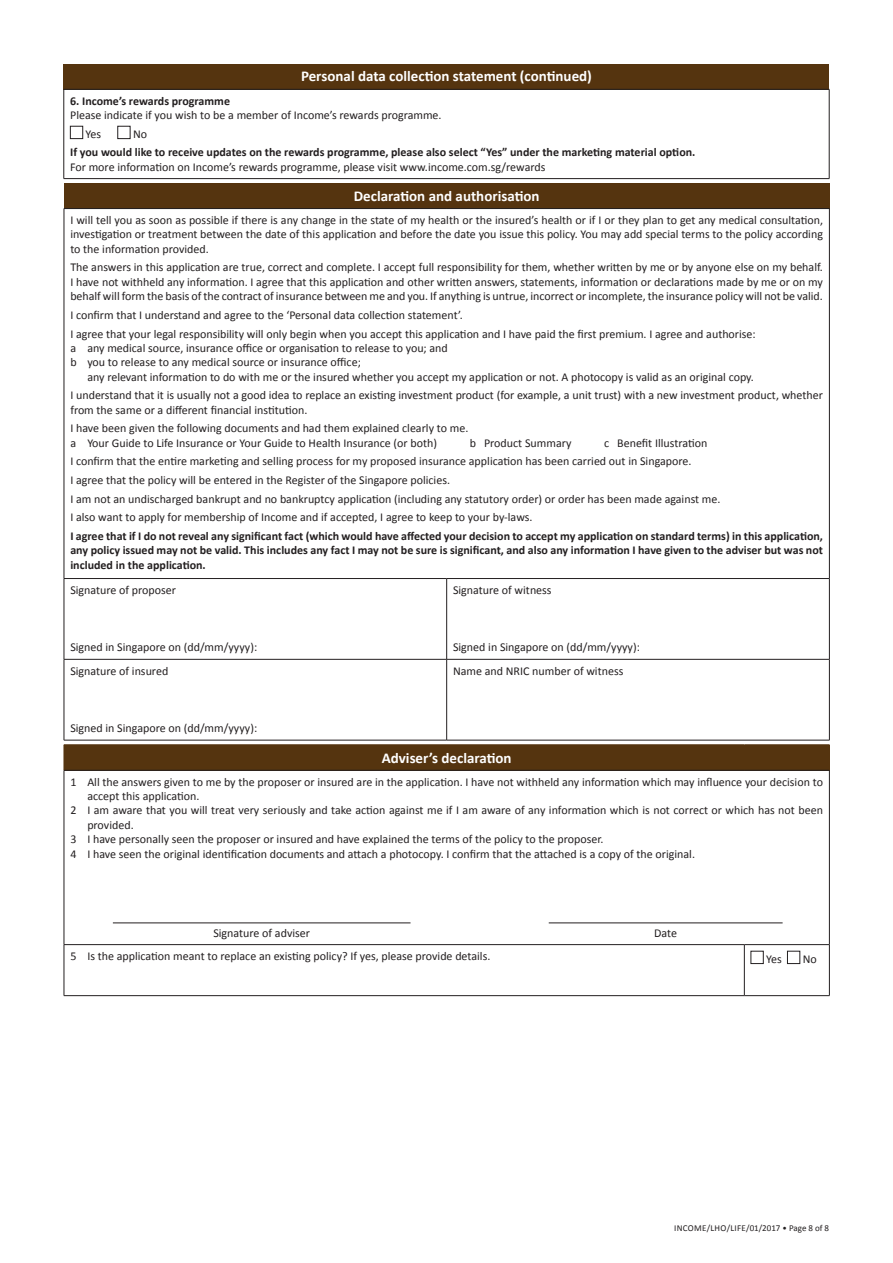
<style>
.page{position:relative;width:893px;height:1263px;background:#fff}
.page>*{position:absolute;margin:0;border:0;box-sizing:border-box;transform-origin:0 0}
.t1{font:700 15px "Calibri";color:#fff}
.t2{font:12px/18.6px "Calibri";color:#231f20}
.t3{font:700 12px/14.4px "Calibri";color:#231f20;text-align:justify}
.t4{font:9px "Calibri";letter-spacing:.035em;color:#231f20}
</style>
<div class="page">
<div style="left:64px;top:745px;width:765px;height:25px;background:#55340f"></div>
<hr style="left:64px;top:770px;width:1px;height:174px;background:#231f20">
<hr style="left:829px;top:770px;width:1px;height:174px;background:#231f20">
<hr style="left:64px;top:944px;width:680px;height:1px;background:#231f20">
<hr style="left:64px;top:945px;width:1px;height:50px;background:#231f20">
<hr style="left:744px;top:944px;width:86px;height:1px;background:#231f20">
<hr style="left:744px;top:945px;width:1px;height:50px;background:#231f20">
<hr style="left:829px;top:945px;width:1px;height:50px;background:#231f20">
<hr style="left:64px;top:995px;width:680px;height:1px;background:#231f20">
<hr style="left:744px;top:995px;width:86px;height:1px;background:#231f20">
<hr style="left:64px;top:770px;width:680px;height:1px;background:#231f20">
<hr style="left:744px;top:770px;width:86px;height:1px;background:#231f20">
<hr style="left:64px;top:744px;width:680px;height:1px;background:#55340f">
<hr style="left:744px;top:744px;width:86px;height:1px;background:#55340f">
<svg style="left:829px;top:745px;width:1px;height:25px"></svg>
<hr style="left:113px;top:923px;width:298px;height:1px;background:#231f20">
<hr style="left:549px;top:923px;width:234px;height:1px;background:#231f20">
<div style="left:751px;top:951px;width:12px;height:13px;border:1px solid #231f20"></div>
<div style="left:787px;top:951px;width:13px;height:13px;border:1px solid #231f20"></div>
<div style="left:64px;top:183px;width:765px;height:26px;background:#55340f"></div>
<hr style="left:446px;top:579px;width:1px;height:80px;background:#231f20">
<hr style="left:446px;top:659px;width:1px;height:81px;background:#231f20">
<hr style="left:64px;top:208px;width:383px;height:1px;background:#231f20">
<hr style="left:64px;top:209px;width:1px;height:369px;background:#231f20">
<hr style="left:447px;top:208px;width:383px;height:1px;background:#231f20">
<hr style="left:829px;top:209px;width:1px;height:369px;background:#231f20">
<hr style="left:64px;top:578px;width:383px;height:1px;background:#231f20">
<hr style="left:64px;top:579px;width:1px;height:80px;background:#231f20">
<hr style="left:447px;top:578px;width:383px;height:1px;background:#231f20">
<hr style="left:829px;top:579px;width:1px;height:80px;background:#231f20">
<hr style="left:64px;top:659px;width:383px;height:1px;background:#231f20">
<hr style="left:64px;top:659px;width:1px;height:81px;background:#231f20">
<hr style="left:447px;top:659px;width:383px;height:1px;background:#231f20">
<hr style="left:829px;top:659px;width:1px;height:81px;background:#231f20">
<hr style="left:64px;top:740px;width:383px;height:1px;background:#231f20">
<hr style="left:447px;top:740px;width:383px;height:1px;background:#231f20">
<div style="left:64px;top:64px;width:765px;height:25px;background:#55340f"></div>
<hr style="left:64px;top:89px;width:765px;height:1px;background:#231f20">
<hr style="left:64px;top:89px;width:1px;height:89px;background:#231f20">
<hr style="left:829px;top:89px;width:1px;height:89px;background:#231f20">
<hr style="left:64px;top:178px;width:765px;height:1px;background:#231f20">
<div style="left:70px;top:126px;width:13px;height:13px;border:1px solid #231f20"></div>
<div style="left:118px;top:126px;width:12px;height:13px;border:1px solid #231f20"></div>
<p class="t1" style="left:301px;top:67px;width:292px">Personal data collection statement (continued)</p>
<p class="t3" style="left:70px;top:93px;width:161px">6. Income’s rewards programme</p>
<p class="t2" style="left:86px;top:106px;width:357px;text-indent:-15px">Please indicate if you wish to be a member of Income’s rewards programme.<br>Yes</p>
<p class="t2" style="left:133px;top:124px;width:16px">No</p>
<p class="t3" style="left:70px;top:145px;width:627px">If you would like to receive updates on the rewards programme, please also select “Yes” under the marketing material option.</p>
<p class="t2" style="left:70px;top:158px;width:477px">For more information on Income’s rewards programme, please visit www.income.com.sg/rewards</p>
<p class="t1" style="left:354px;top:186px;width:187px">Declaration and authorisation</p>
<p class="t2" style="left:70px;top:213px;width:754px;line-height:14.4px;text-align:justify">I will tell you as soon as possible if there is any change in the state of my health or the insured’s health or if I or they plan to get any medical consultation, investigation or treatment between the date of this application and before the date you issue this policy. You may add special terms to the policy according to the information provided.</p>
<p class="t2" style="left:70px;top:260px;width:754px;line-height:14.4px;text-align:justify">The answers in this application are true, correct and complete. I accept full responsibility for them, whether written by me or by anyone else on my behalf.<br>I have not withheld any information. I agree that this application and other written answers, statements, information or declarations made by me or on my behalf will form the basis of the contract of insurance between me and you. If anything is untrue, incorrect or incomplete, the insurance policy will not be valid.</p>
<p class="t2" style="left:70px;top:306px;width:687px">I confirm that I understand and agree to the ‘Personal data collection statement’.<br>I agree that your legal responsibility will only begin when you accept this application and I have paid the first premium. I agree and authorise:</p>
<p class="t2" style="left:70px;top:341px;width:379px;line-height:14.4px">a any medical source, insurance office or organisation to release to you; and b you to release to any medical source or insurance office;</p>
<p class="t2" style="left:70px;top:367px;width:754px;text-indent:17px">any relevant information to do with me or the insured whether you accept my application or not. A photocopy is valid as an original copy.<br>I understand that it is usually not a good idea to replace an existing investment product (for example, a unit trust) with a new investment product, whether</p>
<p class="t2" style="left:70px;top:400px;width:399px">from the same or a different financial institution.<br>I have been given the following documents and had them explained clearly to me.</p>
<p class="t2" style="left:70px;top:434px;width:368px">a Your Guide to Life Insurance or Your Guide to Health Insurance (or both)</p>
<p class="t2" style="left:470px;top:434px;width:103px">b Product Summary</p>
<p class="t2" style="left:70px;top:434px;width:652px;text-indent:534px">c Benefit Illustration<br>I confirm that the entire marketing and selling process for my proposed insurance application has been carried out in Singapore.<br>I agree that the policy will be entered in the Register of the Singapore policies.<br>I am not an undischarged bankrupt and no bankruptcy application (including any statutory order) or order has been made against me.<br>I also want to apply for membership of Income and if accepted, I agree to keep to your by-laws.</p>
<p class="t3" style="left:70px;top:529px;width:754px">I agree that if I do not reveal any significant fact (which would have affected your decision to accept my application on standard terms) in this application, any policy issued may not be valid. This includes any fact I may not be sure is significant, and also any information I have given to the adviser but was not included in the application.</p>
<p class="t2" style="left:70px;top:581px;width:107px">Signature of proposer</p>
<p class="t2" style="left:453px;top:581px;width:100px">Signature of witness</p>
<p class="t2" style="left:70px;top:637px;width:188px">Signed in Singapore on (dd/mm/yyyy):</p>
<p class="t2" style="left:70px;top:661px;width:99px">Signature of insured</p>
<p class="t2" style="left:70px;top:718px;width:188px">Signed in Singapore on (dd/mm/yyyy):</p>
<p class="t2" style="left:453px;top:637px;width:188px">Signed in Singapore on (dd/mm/yyyy):</p>
<p class="t2" style="left:453px;top:661px;width:172px">Name and NRIC number of witness</p>
<p class="t1" style="left:382px;top:748px;width:131px">Adviser’s declaration</p>
<p class="t2" style="left:70px;top:772px;width:754px">1 All the answers given to me by the proposer or insured are in the application. I have not withheld any information which may influence your decision to</p>
<p class="t2" style="left:87px;top:787px;width:114px">accept this application.</p>
<p class="t2" style="left:70px;top:801px;width:754px">2 I am aware that you will treat very seriously and take action against me if I am aware of any information which is not correct or which has not been</p>
<p class="t2" style="left:87px;top:816px;width:48px">provided.</p>
<p class="t2" style="left:70px;top:830px;width:535px">3 I have personally seen the proposer or insured and have explained the terms of the policy to the proposer.</p>
<p class="t2" style="left:70px;top:844px;width:626px">4 I have seen the original identification documents and attach a photocopy. I confirm that the attached is a copy of the original.</p>
<p class="t2" style="left:213px;top:924px;width:98px">Signature of adviser</p>
<p class="t2" style="left:654px;top:924px;width:24px">Date</p>
<p class="t2" style="left:70px;top:947px;width:422px">5 Is the application meant to replace an existing policy? If yes, please provide details.</p>
<p class="t2" style="left:766px;top:949px;width:17px">Yes</p>
<p class="t2" style="left:803px;top:949px;width:16px">No</p>
<p class="t4" style="left:674px;top:1223px;width:157px">INCOME/LHO/LIFE/01/2017 • Page 8 of 8</p>
</div>
